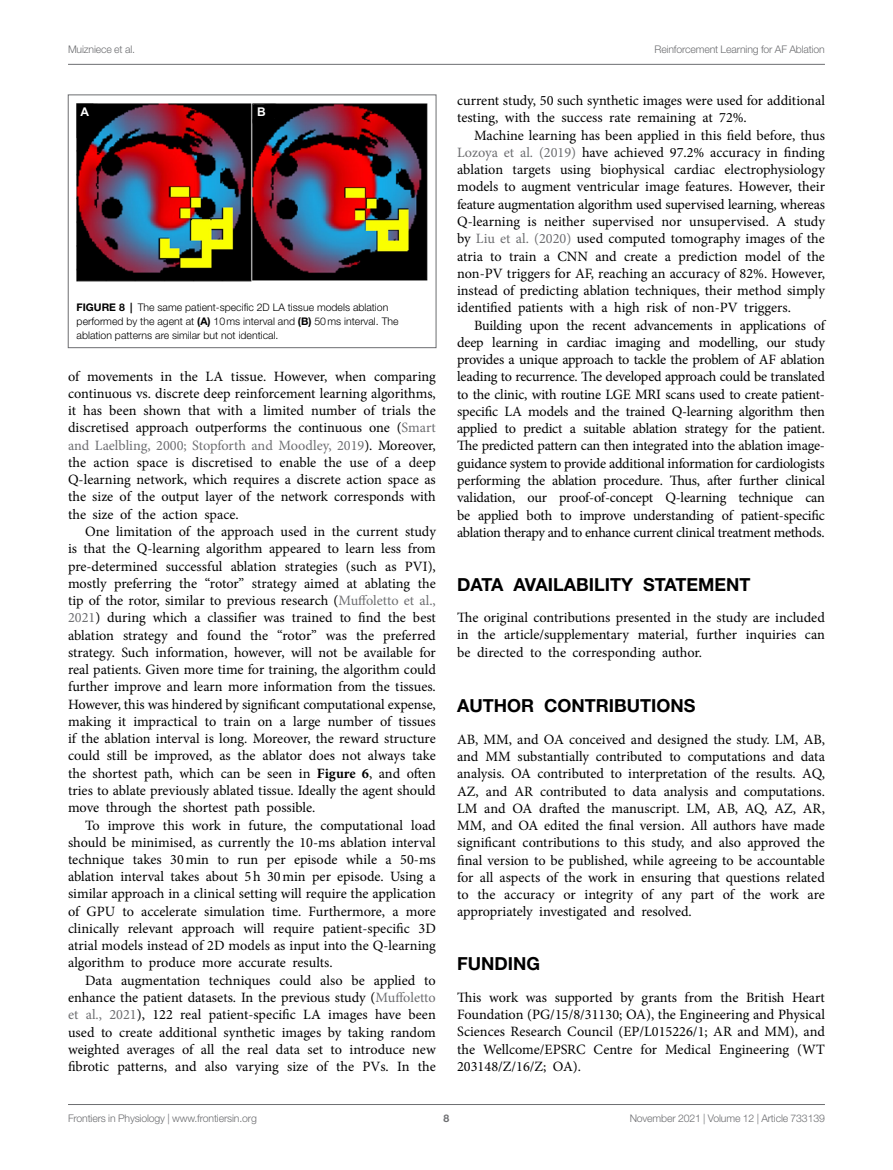
<style>
.page{position:relative;width:893px;height:1170px;background:#fff}
.page>*{position:absolute;margin:0;border:0;box-sizing:border-box;transform-origin:0 0}
.HEAD_1{font:700 18px "Helvetica Neue LT Std";color:#000}
.TEXT{font:14.25px/17.2px "Minion Pro";letter-spacing:-.005em;color:#000;text-align:justify}
.TEXT_FLUSH{font:14.25px/17.2px "Minion Pro";color:#000;text-align:justify}
.t1{font:700 12px "Arial";color:#fff}
.FIG_LEG{font:300 10.5px/14.2px "Helvetica Neue LT Std";color:#000}
.t2{font:300 10.5px "Helvetica Neue LT Std";letter-spacing:-.015em;color:#6d6e71}
.t3{font:700 10.5px "Helvetica Neue LT Std";color:#6d6e71}
.s1{font-weight:700}
.s2{color:#6d6e71}
</style>
<div class="page">
<hr style="left:68px;top:64px;width:757px;height:1px;background:#6d6e71">
<hr style="left:68px;top:1104px;width:757px;height:1px;background:#6d6e71">
<img style="left:77px;top:103px;width:351px;height:178px">
<div style="left:68px;top:95px;width:368px;height:253px;border:1px solid #6d6e71"></div>
<p class="t2" style="left:68px;top:42px;width:69px">Muizniece et al.</p>
<p class="t2" style="left:654px;top:42px;width:172px">Reinforcement Learning for AF Ablation</p>
<p class="t1" style="left:80px;top:103px;width:10px">A</p>
<p class="t1" style="left:257px;top:103px;width:10px">B</p>
<p class="FIG_LEG" style="left:77px;top:299px;width:323px"><span class="s1">FIGURE 8 |</span> The same patient-specific 2D LA tissue models ablation performed by the agent at <span class="s1">(A)</span> 10ms interval and <span class="s1">(B)</span> 50ms interval. The ablation patterns are similar but not identical.</p>
<p class="TEXT" style="left:68px;top:367px;width:369px">of movements in the LA tissue. However, when comparing continuous vs. discrete deep reinforcement learning algorithms, it has been shown that with a limited number of trials the discretised approach outperforms the continuous one (<span class="s2">Smart and Laelbling, 2000; Stopforth and Moodley, 2019</span>). Moreover, the action space is discretised to enable the use of a deep Q-learning network, which requires a discrete action space as the size of the output layer of the network corresponds with the size of the action space.</p>
<p class="TEXT" style="left:68px;top:523px;width:369px;text-indent:17px">One limitation of the approach used in the current study is that the Q-learning algorithm appeared to learn less from pre-determined successful ablation strategies (such as PVI), mostly preferring the “rotor” strategy aimed at ablating the tip of the rotor, similar to previous research (<span class="s2">Muffoletto et al., 2021</span>) during which a classifier was trained to find the best ablation strategy and found the “rotor” was the preferred strategy. Such information, however, will not be available for real patients. Given more time for training, the algorithm could further improve and learn more information from the tissues.<br>However, this was hindered by significant computational expense, making it impractical to train on a large number of tissues if the ablation interval is long. Moreover, the reward structure could still be improved, as the ablator does not always take the shortest path, which can be seen in <span class="s1">Figure 6</span>, and often tries to ablate previously ablated tissue. Ideally the agent should move through the shortest path possible.</p>
<p class="TEXT" style="left:68px;top:816px;width:369px;text-indent:17px">To improve this work in future, the computational load should be minimised, as currently the 10-ms ablation interval technique takes 30min to run per episode while a 50-ms ablation interval takes about 5h 30min per episode. Using a similar approach in a clinical setting will require the application of GPU to accelerate simulation time. Furthermore, a more clinically relevant approach will require patient-specific 3D atrial models instead of 2D models as input into the Q-learning algorithm to produce more accurate results.</p>
<p class="TEXT" style="left:68px;top:971px;width:369px;text-indent:17px">Data augmentation techniques could also be applied to enhance the patient datasets. In the previous study (<span class="s2">Muffoletto et al., 2021</span>), 122 real patient-specific LA images have been used to create additional synthetic images by taking random weighted averages of all the real data set to introduce new fibrotic patterns, and also varying size of the PVs. In the</p>
<p class="TEXT" style="left:457px;top:92px;width:369px">current study, 50 such synthetic images were used for additional testing, with the success rate remaining at 72%.</p>
<p class="TEXT" style="left:457px;top:126px;width:369px;text-indent:17px">Machine learning has been applied in this field before, thus <span class="s2">Lozoya et al. (2019)</span> have achieved 97.2% accuracy in finding ablation targets using biophysical cardiac electrophysiology models to augment ventricular image features. However, their feature augmentation algorithm used supervised learning, whereas Q-learning is neither supervised nor unsupervised. A study by <span class="s2">Liu et al. (2020)</span> used computed tomography images of the atria to train a CNN and create a prediction model of the non-PV triggers for AF, reaching an accuracy of 82%. However, instead of predicting ablation techniques, their method simply identified patients with a high risk of non-PV triggers.</p>
<p class="TEXT" style="left:457px;top:316px;width:369px;text-indent:17px">Building upon the recent advancements in applications of deep learning in cardiac imaging and modelling, our study provides a unique approach to tackle the problem of AF ablation leading to recurrence. The developed approach could be translated to the clinic, with routine LGE MRI scans used to create patient&shy;specific LA models and the trained Q-learning algorithm then applied to predict a suitable ablation strategy for the patient.<br>The predicted pattern can then integrated into the ablation image&shy;guidance system to provide additional information for cardiologists performing the ablation procedure. Thus, after further clinical validation, our proof-of-concept Q-learning technique can be applied both to improve understanding of patient-specific ablation therapy and to enhance current clinical treatment methods.</p>
<p class="HEAD_1" style="left:457px;top:573px;width:295px">DATA AVAILABILITY STATEMENT</p>
<p class="TEXT_FLUSH" style="left:457px;top:609px;width:369px">The original contributions presented in the study are included in the article/supplementary material, further inquiries can be directed to the corresponding author.</p>
<p class="HEAD_1" style="left:457px;top:694px;width:240px">AUTHOR CONTRIBUTIONS</p>
<p class="TEXT_FLUSH" style="left:457px;top:730px;width:369px">AB, MM, and OA conceived and designed the study. LM, AB, and MM substantially contributed to computations and data analysis. OA contributed to interpretation of the results. AQ, AZ, and AR contributed to data analysis and computations.<br>LM and OA drafted the manuscript. LM, AB, AQ, AZ, AR, MM, and OA edited the final version. All authors have made significant contributions to this study, and also approved the final version to be published, while agreeing to be accountable for all aspects of the work in ensuring that questions related to the accuracy or integrity of any part of the work are appropriately investigated and resolved.</p>
<p class="HEAD_1" style="left:457px;top:952px;width:84px">FUNDING</p>
<p class="TEXT_FLUSH" style="left:457px;top:988px;width:369px">This work was supported by grants from the British Heart Foundation (PG/15/8/31130; OA), the Engineering and Physical Sciences Research Council (EP/L015226/1; AR and MM), and the Wellcome/EPSRC Centre for Medical Engineering (WT 203148/Z/16/Z; OA).</p>
<p class="t2" style="left:68px;top:1111px;width:190px">Frontiers in Physiology | www.frontiersin.org</p>
<p class="t3" style="left:444px;top:1111px;width:7px">8</p>
<p class="t2" style="left:630px;top:1111px;width:197px">November 2021 | Volume 12 | Article 733139</p>
</div>
